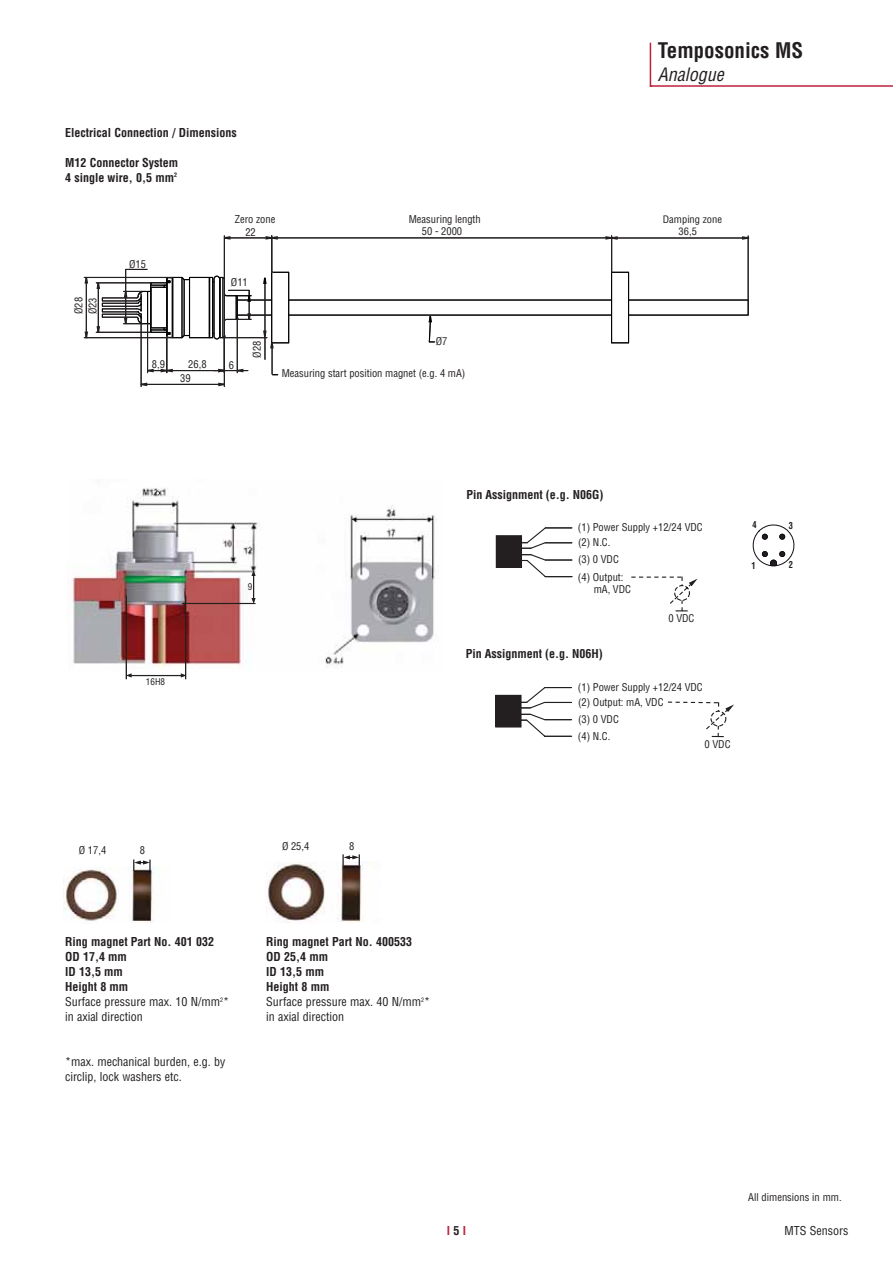
<style>
.page{position:relative;width:893px;height:1263px;background:#fff}
.page>*{position:absolute;margin:0;border:0;box-sizing:border-box;transform-origin:0 0}
.t1{font:700 condensed 21px "Helvetica LT Std";color:#231f20}
.t2{font:italic condensed 18px "Helvetica LT Std";color:#231f20}
.t3{font:700 condensed 12px/15px "Helvetica LT Std";color:#231f20}
.t4{font:condensed 12px/15px "Helvetica LT Std";color:#231f20}
.t5{font:700 condensed 12px "Helvetica LT Std";color:#be213b}
.t6{font:condensed 10.5px/12.6px "Helvetica LT Std";color:#231f20}
.t7{font:condensed 10.05px/12.1px "Helvetica LT Std";color:#231f20;scale:1.04 1}
.t8{font:700 condensed 9.3px "Helvetica LT Std";color:#231f20;scale:.9 1}
.t9{font:condensed 9.15px "Helvetica LT Std";color:#231f20}
.s1{font-weight:400}
.s2{color:#231f20}
</style>
<div class="page">
<svg style="left:631px;top:577px;width:66px;height:34px"></svg>
<svg style="left:667px;top:701px;width:67px;height:36px"></svg>
<div style="left:496px;top:536px;width:25px;height:31px;background:#231f20"></div>
<div style="left:496px;top:535px;width:26px;height:33px;border:1px solid #231f20"></div>
<svg style="left:512px;top:527px;width:61px;height:51px"></svg>
<div style="left:496px;top:695px;width:25px;height:32px;background:#231f20"></div>
<div style="left:495px;top:695px;width:26px;height:33px;border:1px solid #231f20"></div>
<svg style="left:511px;top:687px;width:62px;height:50px"></svg>
<hr style="left:650px;top:85px;width:242px;height:2px;background:#be213b">
<hr style="left:650px;top:43px;width:1px;height:44px;background:#be213b">
<img style="left:68px;top:488px;width:369px;height:183px">
<hr style="left:126px;top:596px;width:1px;height:83px;background:#231f20">
<hr style="left:185px;top:596px;width:1px;height:83px;background:#231f20">
<hr style="left:130px;top:675px;width:54px;height:1px;background:#231f20">
<svg style="left:125px;top:673px;width:7px;height:5px"></svg>
<svg style="left:180px;top:673px;width:7px;height:5px"></svg>
<hr style="left:183px;top:603px;width:72px;height:1px;background:#231f20">
<svg style="left:251px;top:569px;width:5px;height:36px"></svg>
<svg style="left:752px;top:524px;width:43px;height:42px"></svg>
<svg style="left:747px;top:300px;width:2px;height:15px"></svg>
<hr style="left:628px;top:315px;width:120px;height:1px;background:#010202">
<hr style="left:289px;top:315px;width:322px;height:1px;background:#010202">
<hr style="left:237px;top:315px;width:35px;height:1px;background:#010202">
<hr style="left:628px;top:299px;width:120px;height:2px;background:#010202">
<hr style="left:289px;top:299px;width:322px;height:2px;background:#010202">
<hr style="left:237px;top:299px;width:35px;height:2px;background:#010202">
<hr style="left:288px;top:272px;width:1px;height:71px;background:#010202">
<hr style="left:271px;top:272px;width:1px;height:71px;background:#010202">
<svg style="left:612px;top:342px;width:16px;height:1px"></svg>
<svg style="left:612px;top:272px;width:16px;height:1px"></svg>
<hr style="left:628px;top:272px;width:1px;height:71px;background:#010202">
<hr style="left:611px;top:272px;width:1px;height:71px;background:#010202">
<hr style="left:102px;top:300px;width:35px;height:1px;background:#231f20">
<hr style="left:102px;top:297px;width:35px;height:1px;background:#231f20">
<hr style="left:102px;top:308px;width:35px;height:1px;background:#231f20">
<hr style="left:102px;top:311px;width:35px;height:1px;background:#231f20">
<hr style="left:102px;top:314px;width:35px;height:1px;background:#231f20">
<hr style="left:102px;top:317px;width:35px;height:1px;background:#231f20">
<svg style="left:102px;top:298px;width:1px;height:19px"></svg>
<hr style="left:102px;top:306px;width:35px;height:1px;background:#231f20">
<hr style="left:102px;top:303px;width:35px;height:1px;background:#231f20">
<hr style="left:224px;top:236px;width:1px;height:43px;background:#231f20">
<hr style="left:230px;top:237px;width:36px;height:1px;background:#231f20">
<svg style="left:223px;top:235px;width:8px;height:6px"></svg>
<hr style="left:271px;top:236px;width:1px;height:37px;background:#231f20">
<hr style="left:277px;top:237px;width:329px;height:1px;background:#231f20">
<svg style="left:263px;top:235px;width:18px;height:6px"></svg>
<hr style="left:611px;top:236px;width:1px;height:36px;background:#231f20">
<hr style="left:747px;top:236px;width:2px;height:64px;background:#231f20">
<hr style="left:617px;top:237px;width:126px;height:2px;background:#231f20">
<svg style="left:602px;top:235px;width:19px;height:6px"></svg>
<svg style="left:741px;top:235px;width:8px;height:6px"></svg>
<hr style="left:223px;top:337px;width:44px;height:1px;background:#231f20">
<hr style="left:264px;top:283px;width:1px;height:49px;background:#231f20">
<hr style="left:172px;top:370px;width:47px;height:1px;background:#231f20">
<hr style="left:237px;top:318px;width:1px;height:55px;background:#231f20">
<svg style="left:214px;top:368px;width:34px;height:5px"></svg>
<hr style="left:147px;top:324px;width:1px;height:49px;background:#231f20">
<hr style="left:166px;top:337px;width:1px;height:36px;background:#231f20">
<svg style="left:140px;top:368px;width:36px;height:5px"></svg>
<svg style="left:123px;top:269px;width:129px;height:71px"></svg>
<hr style="left:96px;top:282px;width:55px;height:1px;background:#231f20">
<hr style="left:96px;top:332px;width:55px;height:1px;background:#231f20">
<hr style="left:98px;top:288px;width:1px;height:39px;background:#231f20">
<svg style="left:96px;top:276px;width:5px;height:14px"></svg>
<svg style="left:96px;top:325px;width:5px;height:14px"></svg>
<hr style="left:224px;top:336px;width:1px;height:51px;background:#231f20">
<hr style="left:141px;top:322px;width:1px;height:65px;background:#231f20">
<hr style="left:146px;top:384px;width:73px;height:1px;background:#231f20">
<svg style="left:217px;top:382px;width:8px;height:5px"></svg>
<svg style="left:140px;top:382px;width:8px;height:5px"></svg>
<hr style="left:84px;top:277px;width:89px;height:1px;background:#231f20">
<hr style="left:84px;top:337px;width:89px;height:1px;background:#231f20">
<hr style="left:86px;top:283px;width:1px;height:49px;background:#231f20">
<svg style="left:84px;top:276px;width:5px;height:9px"></svg>
<svg style="left:84px;top:331px;width:5px;height:8px"></svg>
<svg style="left:263px;top:269px;width:26px;height:16px"></svg>
<svg style="left:428px;top:314px;width:7px;height:29px"></svg>
<hr style="left:271px;top:345px;width:2px;height:29px;background:#231f20">
<svg style="left:262px;top:330px;width:27px;height:29px"></svg>
<img style="left:111px;top:866px;width:43px;height:57px">
<svg style="left:132px;top:860px;width:20px;height:11px"></svg>
<img style="left:64px;top:868px;width:55px;height:55px">
<img style="left:337px;top:862px;width:35px;height:61px">
<img style="left:266px;top:863px;width:60px;height:60px">
<svg style="left:341px;top:854px;width:20px;height:12px"></svg>
<h1 class="t1" style="left:658px;top:43px;width:147px">Temposonics MS</h1>
<h2 class="t2" style="left:658px;top:64px;width:67px">Analogue</h2>
<p class="t3" style="left:65px;top:126px;width:173px">Electrical Connection / Dimensions</p>
<p class="t3" style="left:65px;top:156px;width:115px">M12 Connector System<br>4 single wire, 0,5 mm<sup>2</sup></p>
<p class="t6" style="left:245px;top:214px;width:32px;text-indent:-10px">Zero zone<br>22</p>
<p class="t6" style="left:409px;top:214px;width:73px;text-align:center">Measuring length<br>50 - 2000</p>
<p class="t7" style="left:678px;top:214px;width:43px;text-indent:-16px">Damping zone<br>36,5</p>
<p class="t6" style="left:73px;top:314px;width:18px;rotate:-90deg">Ø28</p>
<p class="t6" style="left:87px;top:314px;width:18px;rotate:-90deg">Ø23</p>
<p class="t6" style="left:129px;top:259px;width:18px">Ø15</p>
<p class="t6" style="left:231px;top:277px;width:18px">Ø11</p>
<p class="t6" style="left:252px;top:358px;width:18px;rotate:-90deg">Ø28</p>
<p class="t6" style="left:152px;top:359px;width:15px">8,9</p>
<p class="t6" style="left:188px;top:359px;width:20px">26,8</p>
<p class="t6" style="left:229px;top:360px;width:7px">6</p>
<p class="t6" style="left:180px;top:373px;width:12px">39</p>
<p class="t6" style="left:436px;top:335px;width:13px">Ø7</p>
<p class="t6" style="left:282px;top:368px;width:185px">Measuring start position magnet (e.g. 4 mA)</p>
<p class="t9" style="left:146px;top:679px;width:21px">16H8</p>
<p class="t9" style="left:248px;top:583px;width:6px">9</p>
<p class="t6" style="left:79px;top:845px;width:29px">Ø 17,4</p>
<p class="t6" style="left:140px;top:845px;width:7px">8</p>
<p class="t6" style="left:282px;top:841px;width:29px">Ø 25,4</p>
<p class="t6" style="left:349px;top:841px;width:7px">8</p>
<p class="t3" style="left:65px;top:936px;width:165px">Ring magnet Part No. 401 032<br>OD 17,4 mm<br>ID 13,5 mm<br>Height 8 mm<br><span class="s1">Surface pressure max. 10 N/mm</span><sup>2</sup><span class="s1">* in axial direction</span></p>
<p class="t4" style="left:65px;top:1056px;width:162px">*max. mechanical burden, e.g. by circlip, lock washers etc.</p>
<p class="t3" style="left:266px;top:936px;width:165px">Ring magnet Part No. 400533<br>OD 25,4 mm<br>ID 13,5 mm<br>Height 8 mm<br><span class="s1">Surface pressure max. 40 N/mm</span><sup>2</sup><span class="s1">* in axial direction</span></p>
<p class="t3" style="left:466px;top:487px;width:138px">Pin Assignment (e.g. N06G)</p>
<p class="t6" style="left:578px;top:520px;width:126px;line-height:15.5px">(1) Power Supply +12/24 VDC (2) N.C.</p>
<p class="t6" style="left:578px;top:552px;width:47px;line-height:17.4px">(3) 0 VDC (4) Output:</p>
<p class="t6" style="left:594px;top:584px;width:39px">mA, VDC</p>
<p class="t6" style="left:668px;top:613px;width:27px">0 VDC</p>
<p class="t3" style="left:466px;top:646px;width:138px">Pin Assignment (e.g. N06H)</p>
<p class="t6" style="left:578px;top:680px;width:126px;line-height:15.3px">(1) Power Supply +12/24 VDC (2) Output: mA, VDC</p>
<p class="t6" style="left:578px;top:712px;width:42px;line-height:16.8px">(3) 0 VDC (4) N.C.</p>
<p class="t6" style="left:705px;top:739px;width:27px;rotate:1deg">0 VDC</p>
<p class="t8" style="left:752px;top:520px;width:6px">4</p>
<p class="t8" style="left:789px;top:520px;width:6px">3</p>
<p class="t8" style="left:751px;top:560px;width:6px">1</p>
<p class="t8" style="left:789px;top:560px;width:6px">2</p>
<p class="t5" style="left:447px;top:1227px;width:21px">I <span class="s2">5</span> I</p>
<p class="t6" style="left:748px;top:1192px;width:95px">All dimensions in mm.</p>
<p class="t4" style="left:784px;top:1224px;width:65px">MTS Sensors</p>
</div>
